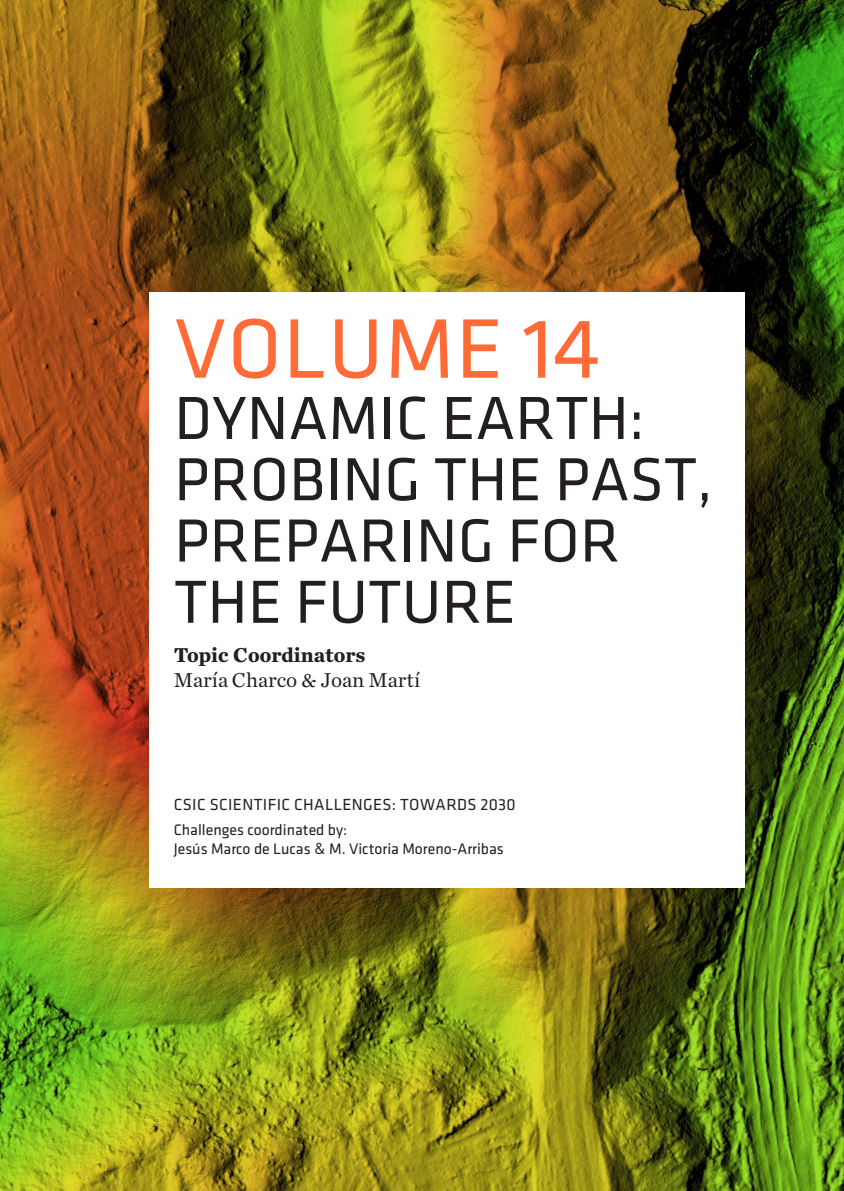
<style>
.page{position:relative;width:844px;height:1191px;background:#fff}
.page>*{position:absolute;margin:0;border:0;box-sizing:border-box;transform-origin:0 0}
._01__Portada__Título{font:87.5px "Klavika";letter-spacing:.015em;color:#ff6b36}
._01__Portada__Título-2{font:63px/61.2px "Klavika";letter-spacing:.005em;color:#231f20}
._01__Autores{font:21px/24.5px "Chronicle Text G1";color:#231f20}
.t1{font:16.62px "Klavika";letter-spacing:.025em;color:#231f20}
.t2{font:15.75px "Klavika";color:#231f20}
.s1{font-weight:700}
.s2{font-family:"DIN"}
</style>
<div class="page">
<img style="left:0;top:0;width:843px;height:1191px">
<div style="left:149px;top:292px;width:595px;height:595px;background:#fff"></div>
<p class="_01__Portada__Título" style="left:174px;top:303px;width:427px">VOLUME 14</p>
<p class="_01__Portada__Título-2" style="left:174px;top:388px;width:540px">DYNAMIC EARTH:<br>PROBING THE PAST,<br>PREPARING FOR<br>THE FUTURE</p>
<p class="_01__Autores" style="left:174px;top:642px;width:248px"><span class="s1">Topic Coordinators<br></span>María Charco &amp; Joan Martí</p>
<p class="t1" style="left:174px;top:796px;width:343px">CSIC SCIENTIFIC CHALLENGES: TOWARDS 2030</p>
<p class="t2" style="left:174px;top:821px;width:175px">Challenges coordinated by:</p>
<p class="t2" style="left:174px;top:840px;width:331px">Jesús Marco de Lucas <span class="s2">&amp;</span> M. Victoria Moreno-Arribas</p>
</div>
